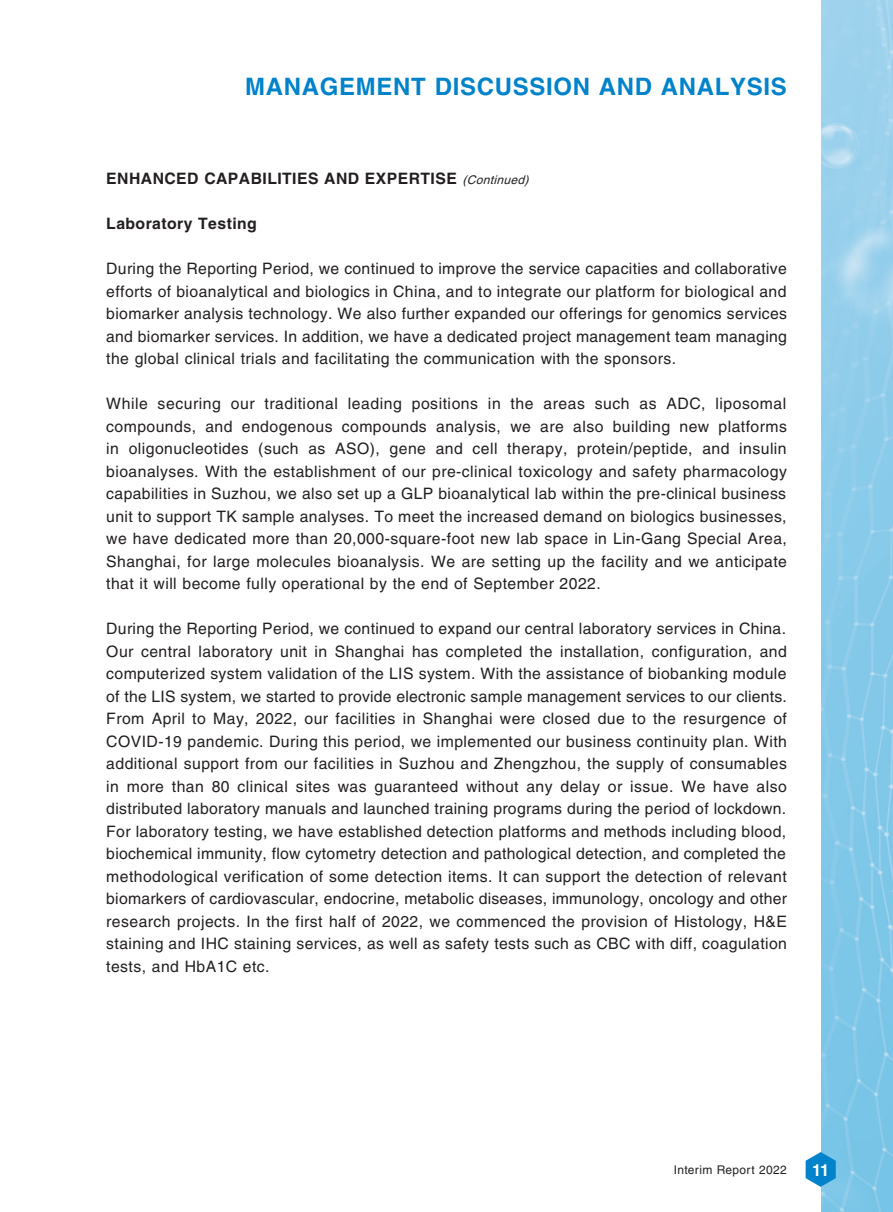
<style>
.page{position:relative;width:893px;height:1212px;background:#fff}
.page>*{position:absolute;margin:0;border:0;box-sizing:border-box;transform-origin:0 0}
.t1{font:700 24px "Helvetica LT Std";letter-spacing:.03em;color:#0083ca}
.t2{font:700 16.5px "Helvetica LT Std";color:#fff}
.t3{font:15.75px/22.5px "Helvetica LT Std";letter-spacing:.03em;color:#231f20;text-align:justify}
.t4{font:700 15.75px "Helvetica LT Std";letter-spacing:.03em;color:#231f20}
.t5{font:12px "Helvetica LT Std";letter-spacing:.03em;color:#231f20}
.s1{font-weight:400;font-style:italic;font-size:12px}
</style>
<div class="page">
<img style="left:821px;top:0;width:72px;height:1212px">
<svg style="left:806px;top:1152px;width:30px;height:35px"></svg>
<h1 class="t1" style="left:245px;top:72px;width:543px">MANAGEMENT DISCUSSION AND ANALYSIS</h1>
<p class="t4" style="left:106px;top:169px;width:427px">ENHANCED CAPABILITIES AND EXPERTISE <span class="s1">(Continued)</span></p>
<p class="t4" style="left:106px;top:214px;width:152px">Laboratory Testing</p>
<p class="t3" style="left:106px;top:257px;width:682px">During the Reporting Period, we continued to improve the service capacities and collaborative efforts of bioanalytical and biologics in China, and to integrate our platform for biological and biomarker analysis technology. We also further expanded our offerings for genomics services and biomarker services. In addition, we have a dedicated project management team managing the global clinical trials and facilitating the communication with the sponsors.</p>
<p class="t3" style="left:106px;top:392px;width:682px">While securing our traditional leading positions in the areas such as ADC, liposomal compounds, and endogenous compounds analysis, we are also building new platforms in oligonucleotides (such as ASO), gene and cell therapy, protein/peptide, and insulin bioanalyses. With the establishment of our pre-clinical toxicology and safety pharmacology capabilities in Suzhou, we also set up a GLP bioanalytical lab within the pre-clinical business unit to support TK sample analyses. To meet the increased demand on biologics businesses, we have dedicated more than 20,000-square-foot new lab space in Lin-Gang Special Area, Shanghai, for large molecules bioanalysis. We are setting up the facility and we anticipate that it will become fully operational by the end of September 2022.</p>
<p class="t3" style="left:106px;top:617px;width:682px">During the Reporting Period, we continued to expand our central laboratory services in China.<br>Our central laboratory unit in Shanghai has completed the installation, configuration, and computerized system validation of the LIS system. With the assistance of biobanking module of the LIS system, we started to provide electronic sample management services to our clients.<br>From April to May, 2022, our facilities in Shanghai were closed due to the resurgence of COVID-19 pandemic. During this period, we implemented our business continuity plan. With additional support from our facilities in Suzhou and Zhengzhou, the supply of consumables in more than 80 clinical sites was guaranteed without any delay or issue. We have also distributed laboratory manuals and launched training programs during the period of lockdown.<br>For laboratory testing, we have established detection platforms and methods including blood, biochemical immunity, flow cytometry detection and pathological detection, and completed the methodological verification of some detection items. It can support the detection of relevant biomarkers of cardiovascular, endocrine, metabolic diseases, immunology, oncology and other research projects. In the first half of 2022, we commenced the provision of Histology, H&amp;E staining and IHC staining services, as well as safety tests such as CBC with diff, coagulation tests, and HbA1C etc.</p>
<p class="t5" style="left:674px;top:1162px;width:114px">Interim Report 2022</p>
<p class="t2" style="left:812px;top:1160px;width:19px">11</p>
</div>
